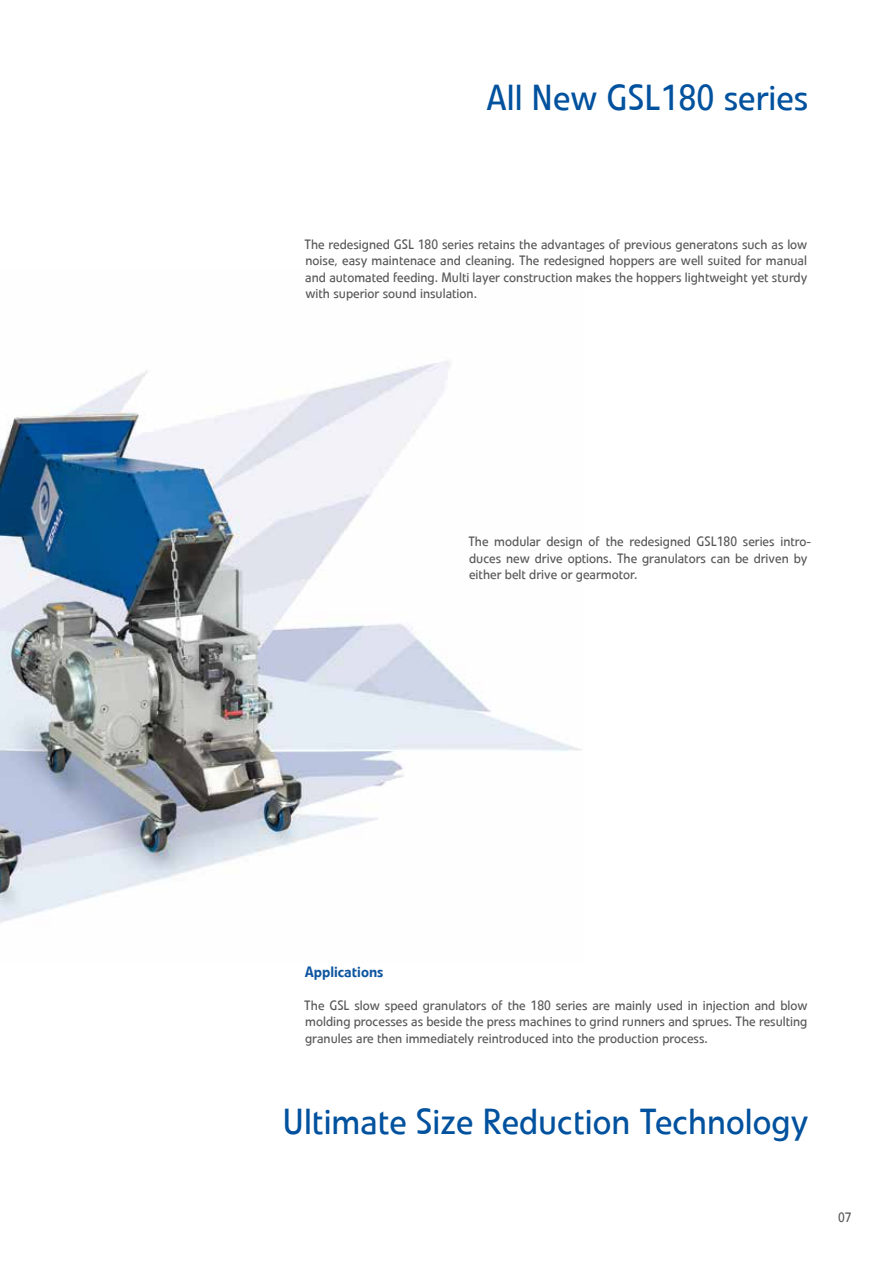
<style>
.page{position:relative;width:893px;height:1263px;background:#fff}
.page>*{position:absolute;margin:0;border:0;box-sizing:border-box;transform-origin:0 0}
.t1{font:36px "Veto Com";color:#00519e}
.t2{font:500 15px "Veto Com";color:#0d549f}
.t3{font:13.5px/16.5px "Veto Com";color:#58585a;text-align:justify}
</style>
<div class="page">
<img style="left:0;top:361px;width:582px;height:562px">
<h1 class="t1" style="left:486px;top:77px;width:323px">All New GSL180 series</h1>
<p class="t3" style="left:304px;top:236px;width:504px">The redesigned GSL 180 series retains the advantages of previous generatons such as low noise, easy maintenace and cleaning. The redesigned hoppers are well suited for manual and automated feeding. Multi layer construction makes the hoppers lightweight yet sturdy with superior sound insulation.</p>
<p class="t3" style="left:468px;top:534px;width:344px;text-align:left">The modular design of the redesigned GSL180 series intro&shy;duces new drive options. The granulators can be driven by either belt drive or gearmotor.</p>
<p class="t2" style="left:305px;top:963px;width:80px">Applications</p>
<p class="t3" style="left:304px;top:997px;width:505px">The GSL slow speed granulators of the 180 series are mainly used in injection and blow molding processes as beside the press machines to grind runners and sprues. The resulting granules are then immediately reintroduced into the production process.</p>
<h1 class="t1" style="left:282px;top:1100px;width:527px">Ultimate Size Reduction Technology</h1>
<p class="t3" style="left:838px;top:1209px;width:15px">07</p>
</div>
